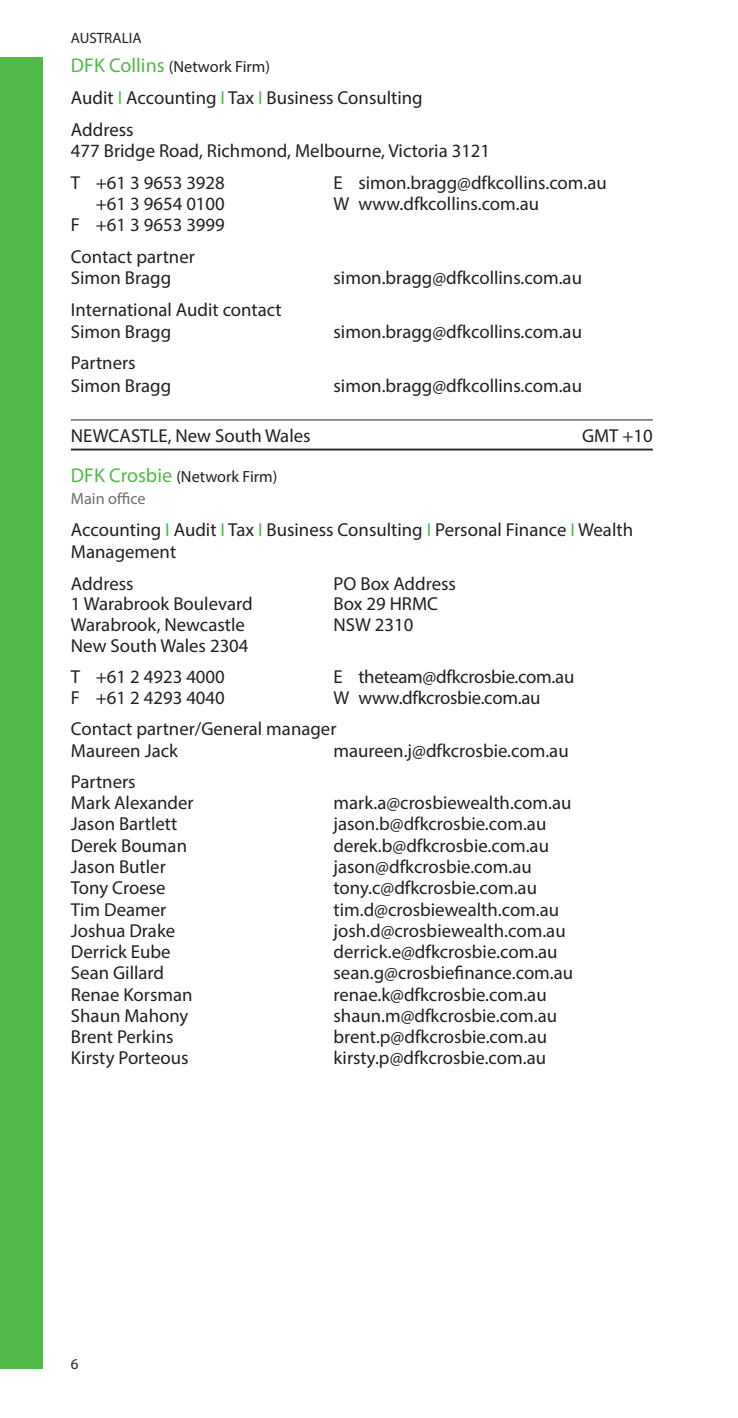
<style>
.page{position:relative;width:738px;height:1418px;background:#fff}
.page>*{position:absolute;margin:0;border:0;box-sizing:border-box;transform-origin:0 0}
._09_body_copy{font:18.75px "Myriad Pro";color:#231f20}
._05_services{font:18.75px/22.5px "Myriad Pro";color:#231f20}
._07_subhead{font:18.75px "Myriad Pro";color:#231f20}
._11_body_copy_space{font:18.75px "Myriad Pro";color:#231f20}
._03_city_2{font:18.75px "Myriad Pro";color:#231f20}
._04_company_name_2{font:16.25px "Myriad Pro";color:#231f20}
._03_company_name{font:16.25px "Myriad Pro";color:#231f20}
._13_main_other_offic{font:16.25px "Myriad Pro";color:#6c6d70}
.t1{font:15px "Myriad Pro";color:#231f20}
.s1{font-size:20px;color:#51b948}
.s2{color:#51b948}
</style>
<div class="page">
<div style="left:0;top:57px;width:43px;height:1311px;background:#51b948"></div>
<hr style="left:71px;top:419px;width:581px;height:1px;background:#231f20">
<hr style="left:71px;top:448px;width:581px;height:2px;background:#231f20">
<p class="t1" style="left:71px;top:29px;width:72px">AUSTRALIA</p>
<p class="_04_company_name_2" style="left:71px;top:56px;width:200px"><span class="s1">DFK Collins</span> (Network Firm)</p>
<p class="_05_services" style="left:71px;top:86px;width:353px">Audit <span class="s2">I</span> Accounting <span class="s2">I</span> Tax <span class="s2">I</span> Business Consulting</p>
<p class="_07_subhead" style="left:71px;top:118px;width:64px">Address</p>
<p class="_09_body_copy" style="left:71px;top:139px;width:420px">477 Bridge Road, Richmond, Melbourne, Victoria 3121</p>
<p class="_11_body_copy_space" style="left:71px;top:171px;width:155px">T +61 3 9653 3928</p>
<p class="_11_body_copy_space" style="left:333px;top:171px;width:274px">E simon.bragg@dfkcollins.com.au</p>
<p class="_09_body_copy" style="left:96px;top:192px;width:130px">+61 3 9654 0100</p>
<p class="_09_body_copy" style="left:333px;top:192px;width:207px">W www.dfkcollins.com.au</p>
<p class="_09_body_copy" style="left:71px;top:213px;width:155px">F +61 3 9653 3999</p>
<p class="_07_subhead" style="left:71px;top:245px;width:125px">Contact partner</p>
<p class="_09_body_copy" style="left:71px;top:266px;width:102px">Simon Bragg</p>
<p class="_09_body_copy" style="left:333px;top:266px;width:250px">simon.bragg@dfkcollins.com.au</p>
<p class="_07_subhead" style="left:71px;top:298px;width:212px">International Audit contact</p>
<p class="_09_body_copy" style="left:71px;top:319px;width:102px">Simon Bragg</p>
<p class="_09_body_copy" style="left:333px;top:319px;width:250px">simon.bragg@dfkcollins.com.au</p>
<p class="_07_subhead" style="left:71px;top:351px;width:66px">Partners</p>
<p class="_09_body_copy" style="left:71px;top:374px;width:102px">Simon Bragg</p>
<p class="_09_body_copy" style="left:333px;top:374px;width:250px">simon.bragg@dfkcollins.com.au</p>
<p class="_03_city_2" style="left:71px;top:423px;width:241px">NEWCASTLE, New South Wales</p>
<p class="_03_city_2" style="left:581px;top:423px;width:72px">GMT +10</p>
<p class="_03_company_name" style="left:71px;top:466px;width:208px"><span class="s1">DFK Crosbie</span> (Network Firm)</p>
<p class="_13_main_other_offic" style="left:71px;top:488px;width:76px">Main office</p>
<p class="_05_services" style="left:71px;top:518px;width:563px">Accounting <span class="s2">I</span> Audit <span class="s2">I</span> Tax <span class="s2">I</span> Business Consulting <span class="s2">I</span> Personal Finance <span class="s2">I</span> Wealth<br>Management</p>
<p class="_07_subhead" style="left:71px;top:572px;width:64px">Address</p>
<p class="_07_subhead" style="left:333px;top:572px;width:124px">PO Box Address</p>
<p class="_09_body_copy" style="left:71px;top:592px;width:183px">1 Warabrook Boulevard</p>
<p class="_09_body_copy" style="left:333px;top:592px;width:106px">Box 29 HRMC</p>
<p class="_09_body_copy" style="left:71px;top:613px;width:175px">Warabrook, Newcastle</p>
<p class="_09_body_copy" style="left:333px;top:613px;width:81px">NSW 2310</p>
<p class="_09_body_copy" style="left:71px;top:633px;width:179px">New South Wales 2304</p>
<p class="_11_body_copy_space" style="left:71px;top:665px;width:155px">T +61 2 4923 4000</p>
<p class="_11_body_copy_space" style="left:333px;top:665px;width:242px">E theteam@dfkcrosbie.com.au</p>
<p class="_09_body_copy" style="left:71px;top:686px;width:155px">F +61 2 4293 4040</p>
<p class="_09_body_copy" style="left:333px;top:686px;width:208px">W www.dfkcrosbie.com.au</p>
<p class="_07_subhead" style="left:71px;top:717px;width:267px">Contact partner/General manager</p>
<p class="_09_body_copy" style="left:71px;top:738px;width:108px">Maureen Jack</p>
<p class="_09_body_copy" style="left:333px;top:738px;width:236px">maureen.j@dfkcrosbie.com.au</p>
<p class="_07_subhead" style="left:71px;top:770px;width:66px">Partners</p>
<p class="_09_body_copy" style="left:71px;top:791px;width:124px">Mark Alexander</p>
<p class="_09_body_copy" style="left:333px;top:791px;width:239px">mark.a@crosbiewealth.com.au</p>
<p class="_09_body_copy" style="left:71px;top:812px;width:108px">Jason Bartlett</p>
<p class="_09_body_copy" style="left:333px;top:812px;width:214px">jason.b@dfkcrosbie.com.au</p>
<p class="_09_body_copy" style="left:71px;top:834px;width:118px">Derek Bouman</p>
<p class="_09_body_copy" style="left:333px;top:834px;width:217px">derek.b@dfkcrosbie.com.au</p>
<p class="_09_body_copy" style="left:71px;top:855px;width:96px">Jason Butler</p>
<p class="_09_body_copy" style="left:333px;top:855px;width:200px">jason@dfkcrosbie.com.au</p>
<p class="_09_body_copy" style="left:71px;top:876px;width:96px">Tony Croese</p>
<p class="_09_body_copy" style="left:333px;top:876px;width:205px">tony.c@dfkcrosbie.com.au</p>
<p class="_09_body_copy" style="left:71px;top:897px;width:97px">Tim Deamer</p>
<p class="_09_body_copy" style="left:333px;top:897px;width:227px">tim.d@crosbiewealth.com.au</p>
<p class="_09_body_copy" style="left:71px;top:919px;width:106px">Joshua Drake</p>
<p class="_09_body_copy" style="left:333px;top:919px;width:233px">josh.d@crosbiewealth.com.au</p>
<p class="_09_body_copy" style="left:71px;top:940px;width:101px">Derrick Eube</p>
<p class="_09_body_copy" style="left:333px;top:940px;width:225px">derrick.e@dfkcrosbie.com.au</p>
<p class="_09_body_copy" style="left:71px;top:961px;width:95px">Sean Gillard</p>
<p class="_09_body_copy" style="left:333px;top:961px;width:241px">sean.g@crosbiefinance.com.au</p>
<p class="_09_body_copy" style="left:71px;top:982px;width:123px">Renae Korsman</p>
<p class="_09_body_copy" style="left:333px;top:982px;width:214px">renae.k@dfkcrosbie.com.au</p>
<p class="_09_body_copy" style="left:71px;top:1004px;width:119px">Shaun Mahony</p>
<p class="_09_body_copy" style="left:333px;top:1004px;width:225px">shaun.m@dfkcrosbie.com.au</p>
<p class="_09_body_copy" style="left:71px;top:1025px;width:104px">Brent Perkins</p>
<p class="_09_body_copy" style="left:333px;top:1025px;width:215px">brent.p@dfkcrosbie.com.au</p>
<p class="_09_body_copy" style="left:71px;top:1046px;width:119px">Kirsty Porteous</p>
<p class="_09_body_copy" style="left:333px;top:1046px;width:214px">kirsty.p@dfkcrosbie.com.au</p>
<p class="t1" style="left:71px;top:1354px;width:9px">6</p>
</div>
